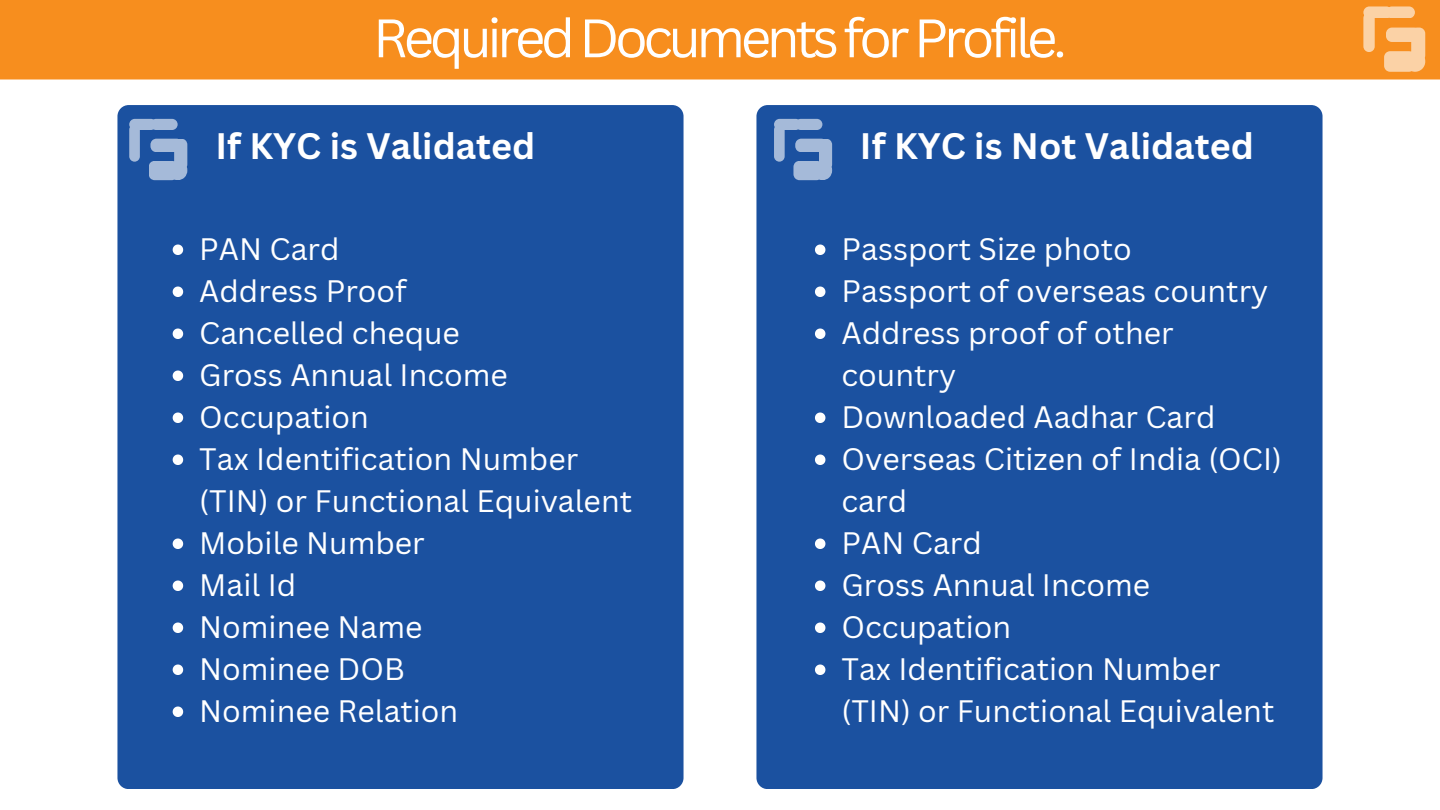
<style>
.page{position:relative;width:1440px;height:810px;background:#fff}
.page>*{position:absolute;margin:0;border:0;box-sizing:border-box;transform-origin:0 0}
.t1{font:52.9px "Canva Sans";letter-spacing:-.08em;color:#fff}
.t2{font:700 35.9px "Canva Sans";color:#fff}
.t3{font:30.2px/42px "Canva Sans";color:#fff}
</style>
<div class="page">
<div style="left:117px;top:105px;width:567px;height:683px;background:#1b51a0;border-radius:11px"></div>
<div style="left:150px;top:119px;width:28px;height:11px;background:#a5bad9;border-radius:6px"></div>
<div style="left:129px;top:119px;width:27px;height:11px;background:#a5bad9;border-radius:6px"></div>
<div style="left:129px;top:124px;width:11px;height:38px;background:#a5bad9;border-radius:5px"></div>
<svg style="left:149px;top:139px;width:38px;height:41px"></svg>
<div style="left:756px;top:105px;width:567px;height:683px;background:#1b51a0;border-radius:11px"></div>
<div style="left:0;top:0;width:1440px;height:80px;background:#f78e1e"></div>
<div style="left:1386px;top:6px;width:29px;height:12px;background:#fbd2a6;border-radius:6px"></div>
<div style="left:1363px;top:6px;width:29px;height:12px;background:#fbd2a6;border-radius:6px"></div>
<div style="left:1363px;top:12px;width:12px;height:40px;background:#fbd2a6;border-radius:6px"></div>
<svg style="left:1411px;top:57px;width:14px;height:15px"></svg>
<div style="left:1384px;top:51px;width:31px;height:21px;background:#fbd2a6;border-radius:6px"></div>
<div style="left:1411px;top:28px;width:14px;height:33px;background:#fbd2a6;border-radius:6px"></div>
<div style="left:1386px;top:28px;width:34px;height:14px;background:#fbd2a6;border-radius:6px"></div>
<svg style="left:173px;top:245px;width:10px;height:10px"></svg>
<svg style="left:173px;top:287px;width:10px;height:10px"></svg>
<svg style="left:173px;top:329px;width:10px;height:10px"></svg>
<svg style="left:173px;top:371px;width:10px;height:10px"></svg>
<svg style="left:173px;top:413px;width:10px;height:10px"></svg>
<svg style="left:173px;top:455px;width:10px;height:10px"></svg>
<svg style="left:173px;top:539px;width:10px;height:10px"></svg>
<svg style="left:173px;top:581px;width:10px;height:10px"></svg>
<svg style="left:173px;top:623px;width:10px;height:10px"></svg>
<svg style="left:173px;top:665px;width:10px;height:10px"></svg>
<svg style="left:173px;top:707px;width:10px;height:10px"></svg>
<svg style="left:815px;top:245px;width:10px;height:10px"></svg>
<svg style="left:815px;top:287px;width:10px;height:10px"></svg>
<svg style="left:815px;top:329px;width:10px;height:10px"></svg>
<svg style="left:815px;top:413px;width:10px;height:10px"></svg>
<svg style="left:815px;top:455px;width:10px;height:10px"></svg>
<svg style="left:815px;top:539px;width:10px;height:10px"></svg>
<svg style="left:815px;top:581px;width:10px;height:10px"></svg>
<svg style="left:815px;top:623px;width:10px;height:10px"></svg>
<svg style="left:815px;top:665px;width:10px;height:10px"></svg>
<div style="left:795px;top:119px;width:27px;height:11px;background:#a5bad9;border-radius:6px"></div>
<div style="left:774px;top:119px;width:27px;height:11px;background:#a5bad9;border-radius:6px"></div>
<div style="left:774px;top:124px;width:11px;height:38px;background:#a5bad9;border-radius:5px"></div>
<svg style="left:794px;top:139px;width:38px;height:41px"></svg>
<h1 class="t1" style="left:373px;top:1px;width:695px">Required Documents for Profile.</h1>
<p class="t2" style="left:215px;top:121px;width:321px">If KYC is Validated</p>
<p class="t2" style="left:860px;top:121px;width:395px">If KYC is Not Validated</p>
<h2 class="t3" style="left:199px;top:228px;width:142px">PAN Card</h2>
<p class="t3" style="left:199px;top:270px;width:209px">Address Proof</p>
<p class="t3" style="left:199px;top:312px;width:262px">Cancelled cheque</p>
<p class="t3" style="left:199px;top:354px;width:310px">Gross Annual Income</p>
<p class="t3" style="left:199px;top:396px;width:171px">Occupation</p>
<p class="t3" style="left:199px;top:438px;width:434px">Tax Identification Number (TIN) or Functional Equivalent</p>
<p class="t3" style="left:199px;top:522px;width:227px">Mobile Number</p>
<p class="t3" style="left:199px;top:564px;width:98px">Mail Id</p>
<p class="t3" style="left:199px;top:606px;width:225px">Nominee Name</p>
<p class="t3" style="left:199px;top:648px;width:207px">Nominee DOB</p>
<p class="t3" style="left:199px;top:690px;width:261px">Nominee Relation</p>
<p class="t3" style="left:842px;top:228px;width:292px">Passport Size photo</p>
<h2 class="t3" style="left:842px;top:270px;width:428px">Passport of overseas country</h2>
<p class="t3" style="left:842px;top:312px;width:334px">Address proof of other country</p>
<p class="t3" style="left:842px;top:396px;width:375px">Downloaded Aadhar Card</p>
<p class="t3" style="left:842px;top:438px;width:442px">Overseas Citizen of India (OCI) card</p>
<p class="t3" style="left:842px;top:522px;width:142px">PAN Card</p>
<p class="t3" style="left:842px;top:564px;width:310px">Gross Annual Income</p>
<p class="t3" style="left:842px;top:606px;width:171px">Occupation</p>
<p class="t3" style="left:842px;top:648px;width:434px">Tax Identification Number (TIN) or Functional Equivalent</p>
</div>
